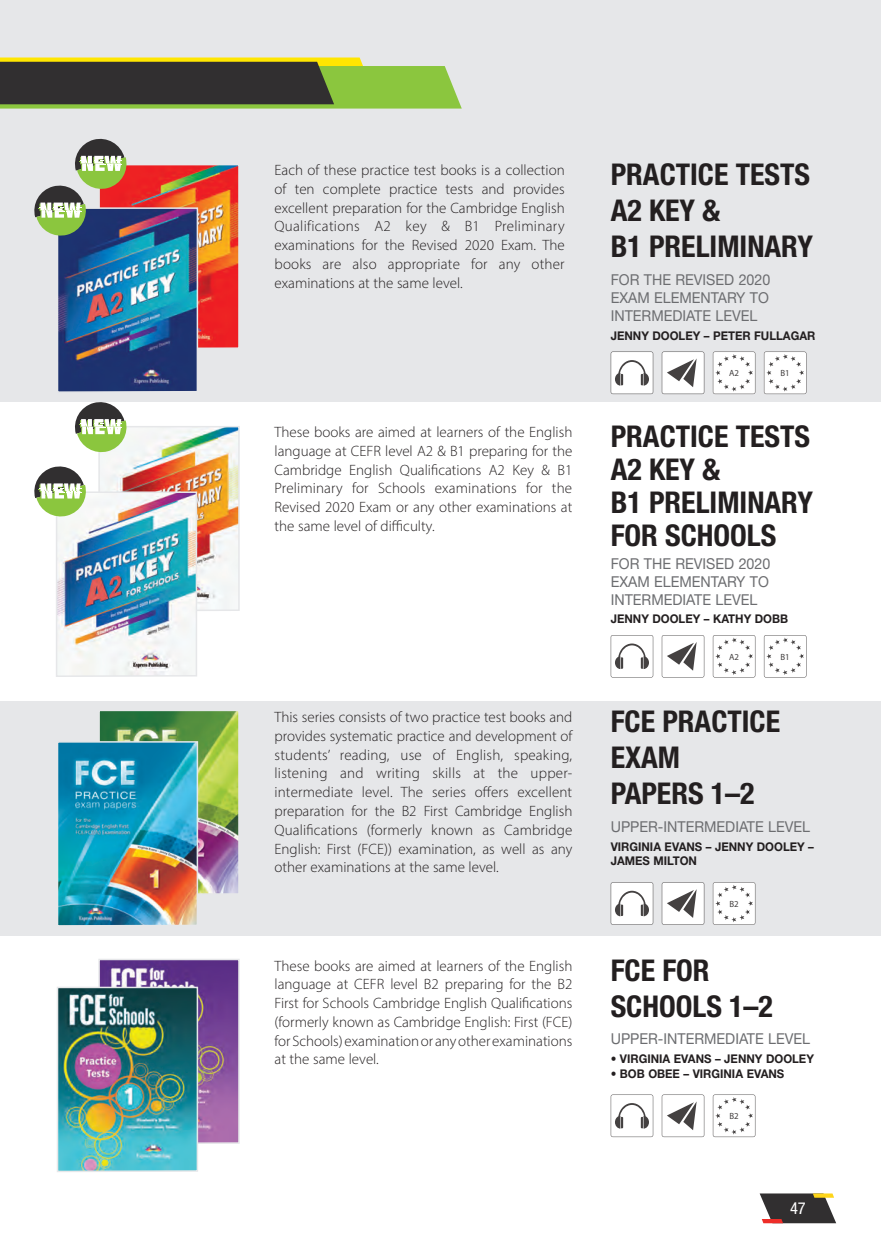
<style>
.page{position:relative;width:881px;height:1251px;background:#fff}
.page>*{position:absolute;margin:0;border:0;box-sizing:border-box;transform-origin:0 0}
.t1{font:700 condensed 30px/36px "Helvetica Neue LT Std";color:#231f20}
.t2{font:condensed 16.5px "Helvetica Neue LT Std";color:#fff}
.t3{font:300 15px/18.8px "Myriad Pro";color:#231f20;text-align:justify}
.t4{font:15px/18px "Helvetica Neue LT Std";color:#6c6d70;text-align:justify;scale:.95 1}
.t5{font:700 12px/14.4px "Helvetica Neue LT Std";color:#231f20;scale:.95 1}
.t6{font:9px "Myriad Pro";color:#444141}
</style>
<div class="page">
<svg style="left:759px;top:1193px;width:77px;height:30px;background:#5e544e"></svg>
<div style="left:0;top:0;width:880px;height:402px;background:#e6e7e9"></div>
<svg style="left:712px;top:351px;width:43px;height:43px;background:#eee"></svg>
<svg style="left:661px;top:351px;width:43px;height:43px;background:#d3d3d3"></svg>
<svg style="left:763px;top:351px;width:43px;height:43px;background:#efeeee"></svg>
<svg style="left:610px;top:351px;width:43px;height:43px;background:#e1e0e0"></svg>
<svg style="left:712px;top:635px;width:43px;height:42px"></svg>
<svg style="left:763px;top:635px;width:43px;height:42px"></svg>
<svg style="left:610px;top:635px;width:43px;height:42px"></svg>
<svg style="left:661px;top:635px;width:43px;height:42px"></svg>
<img style="left:57px;top:959px;width:183px;height:213px">
<svg style="left:712px;top:1094px;width:43px;height:42px"></svg>
<svg style="left:610px;top:1094px;width:43px;height:42px"></svg>
<svg style="left:661px;top:1094px;width:43px;height:42px"></svg>
<div style="left:0;top:701px;width:880px;height:234px;background:#e6e7e9"></div>
<img style="left:58px;top:711px;width:181px;height:215px">
<svg style="left:712px;top:882px;width:43px;height:42px;background:#f0efef"></svg>
<svg style="left:610px;top:882px;width:43px;height:42px;background:#e2e1e1"></svg>
<svg style="left:661px;top:882px;width:43px;height:42px;background:#d4d4d4"></svg>
<svg style="left:0;top:57px;width:461px;height:52px;background:#65733d"></svg>
<img style="left:34px;top:138px;width:205px;height:254px">
<img style="left:34px;top:402px;width:206px;height:275px">
<p class="t3" style="left:274px;top:161px;width:292px">Each of these practice test books is a collection of ten complete practice tests and provides excellent preparation for the Cambridge English Qualifications A2 key &amp; B1 Preliminary examinations for the Revised 2020 Exam. The books are also appropriate for any other examinations at the same level.</p>
<h1 class="t1" style="left:610px;top:156px;width:204px">PRACTICE TESTS<br>A2 KEY &amp;<br>B1 PRELIMINARY</h1>
<p class="t4" style="left:610px;top:270px;width:169px">FOR THE REVISED 2020<br>EXAM ELEMENTARY TO INTERMEDIATE LEVEL</p>
<p class="t5" style="left:610px;top:328px;width:217px">JENNY DOOLEY – PETER FULLAGAR</p>
<p class="t6" style="left:729px;top:367px;width:11px">A2</p>
<p class="t6" style="left:780px;top:367px;width:11px">B1</p>
<p class="t3" style="left:274px;top:422px;width:299px">These books are aimed at learners of the English language at CEFR level A2 &amp; B1 preparing for the Cambridge English Qualifications A2 Key &amp; B1<br>Preliminary for Schools examinations for the Revised 2020 Exam or any other examinations at the same level of difficulty.</p>
<p class="t3" style="left:274px;top:707px;width:299px">This series consists of two practice test books and provides systematic practice and development of students’ reading, use of English, speaking, listening and writing skills at the upper&shy;intermediate level. The series offers excellent preparation for the B2 First Cambridge English Qualifications (formerly known as Cambridge English: First (FCE)) examination, as well as any other examinations at the same level.</p>
<p class="t3" style="left:274px;top:955px;width:299px">These books are aimed at learners of the English language at CEFR level B2 preparing for the B2<br>First for Schools Cambridge English Qualifications (formerly known as Cambridge English: First (FCE) for Schools) examination or any other examinations at the same level.</p>
<h1 class="t1" style="left:610px;top:419px;width:204px;line-height:33px">PRACTICE TESTS<br>A2 KEY &amp;<br>B1 PRELIMINARY<br>FOR SCHOOLS</h1>
<p class="t4" style="left:610px;top:554px;width:169px">FOR THE REVISED 2020<br>EXAM ELEMENTARY TO INTERMEDIATE LEVEL</p>
<p class="t5" style="left:610px;top:611px;width:188px">JENNY DOOLEY – KATHY DOBB</p>
<p class="t6" style="left:729px;top:651px;width:11px">A2</p>
<p class="t6" style="left:780px;top:651px;width:11px">B1</p>
<h1 class="t1" style="left:610px;top:703px;width:171px">FCE PRACTICE<br>EXAM<br>PAPERS 1–2</h1>
<p class="t4" style="left:610px;top:817px;width:211px">UPPER-INTERMEDIATE LEVEL</p>
<p class="t5" style="left:610px;top:839px;width:215px">VIRGINIA EVANS – JENNY DOOLEY –<br>JAMES MILTON</p>
<p class="t6" style="left:729px;top:898px;width:11px">B2</p>
<h1 class="t1" style="left:610px;top:951px;width:164px">FCE FOR<br>SCHOOLS 1–2</h1>
<p class="t4" style="left:610px;top:1029px;width:211px">UPPER-INTERMEDIATE LEVEL</p>
<p class="t5" style="left:610px;top:1051px;width:215px">• VIRGINIA EVANS – JENNY DOOLEY</p>
<p class="t5" style="left:610px;top:1065px;width:184px">• BOB OBEE – VIRGINIA EVANS</p>
<p class="t6" style="left:729px;top:1110px;width:11px">B2</p>
<p class="t2" style="left:789px;top:1198px;width:17px">47</p>
</div>
